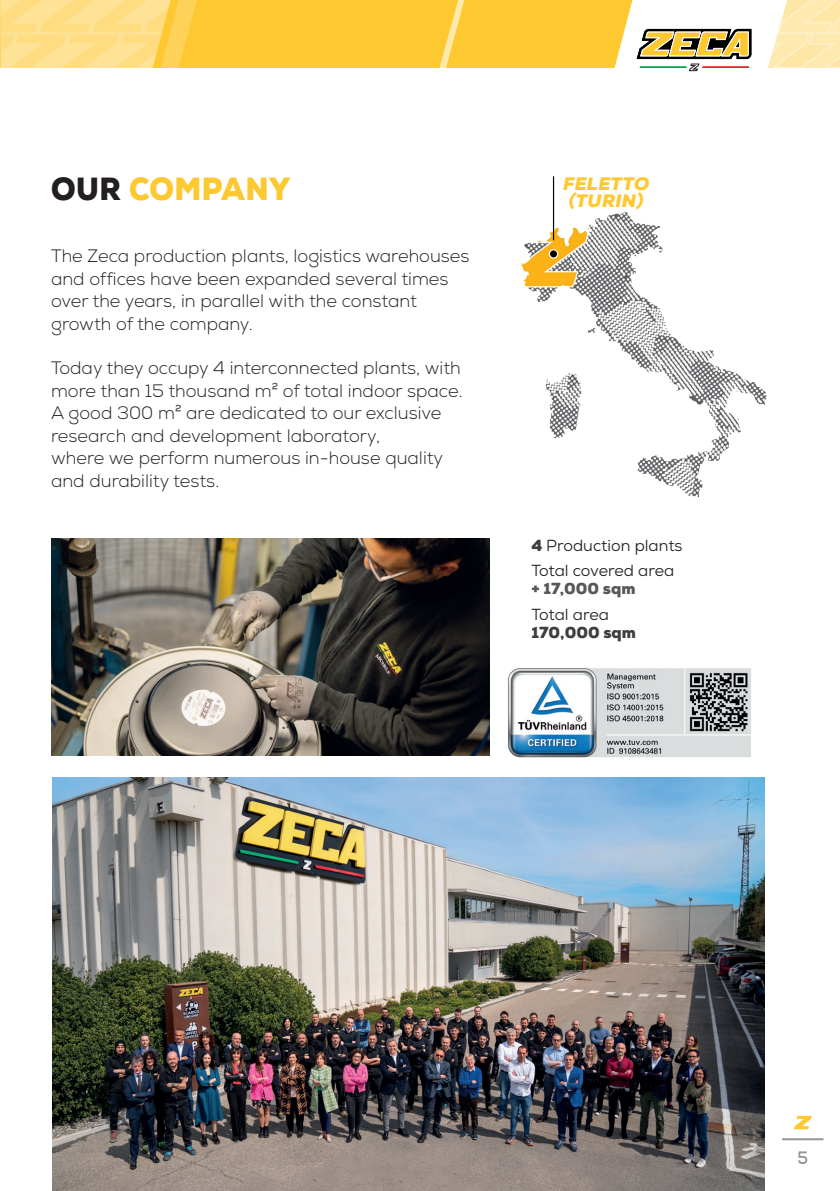
<style>
.page{position:relative;width:840px;height:1191px;background:#fff}
.page>*{position:absolute;margin:0;border:0;box-sizing:border-box;transform-origin:0 0}
.t1{font:900 32px "Nexa";letter-spacing:.015em;color:#fec830;scale:.91 1}
.t2{font:300 18px/22.4px "Nexa";color:#231f20}
.t3{font:italic 900 18px/17.4px "Nexa";letter-spacing:.015em;color:#fec830;text-align:center}
.t4{font:700 18px "Nexa";color:#939598;scale:.9 1}
.t5{font:16px "Nexa";color:#231f20}
.t6{font:900 16px/18px "Nexa";color:#3e3e3f}
.t7{font:900 16px "Nexa";color:#57585a}
.s1{color:#231f20}
.s2{font-weight:900;color:#3e3e3f}
.s3{font-weight:400;color:#231f20}
</style>
<div class="page">
<div style="left:201px;top:0;width:432px;height:68px;background:#fec830"></div>
<svg style="left:439px;top:0;width:29px;height:68px;background:#fecf4b"></svg>
<svg style="left:0;top:0;width:201px;height:68px;background:#fedb7c"></svg>
<svg style="left:768px;top:0;width:71px;height:68px;background:#feecbb"></svg>
<svg style="left:636px;top:29px;width:115px;height:42px"></svg>
<hr style="left:781px;top:1138px;width:42px;height:2px;background:#939598">
<svg style="left:794px;top:1115px;width:17px;height:14px"></svg>
<img style="left:520px;top:193px;width:247px;height:305px">
<svg style="left:549px;top:250px;width:8px;height:8px"></svg>
<div style="left:548px;top:249px;width:10px;height:10px;border:1px solid #fff;border-radius:50%"></div>
<hr style="left:552px;top:176px;width:2px;height:64px;background:#010002">
<img style="left:508px;top:668px;width:242px;height:89px">
<img style="left:51px;top:538px;width:438px;height:218px">
<img style="left:52px;top:778px;width:712px;height:413px">
<p class="t1" style="left:51px;top:169px;width:264px"><span class="s1">OUR</span> COMPANY</p>
<p class="t2" style="left:51px;top:245px;width:420px">The Zeca production plants, logistics warehouses and offices have been expanded several times over the years, in parallel with the constant growth of the company.</p>
<p class="t2" style="left:51px;top:357px;width:413px">Today they occupy 4 interconnected plants, with more than 15 thousand m² of total indoor space.<br>A good 300 m² are dedicated to our exclusive research and development laboratory,</p>
<p class="t2" style="left:51px;top:447px;width:393px">where we perform numerous in-house quality</p>
<p class="t2" style="left:51px;top:469px;width:170px">and durability tests.</p>
<p class="t3" style="left:562px;top:175px;width:88px">FELETTO (TURIN)</p>
<p class="t5" style="left:531px;top:535px;width:152px"><span class="s2">4</span> Production plants</p>
<p class="t5" style="left:531px;top:561px;width:144px">Total covered area</p>
<p class="t7" style="left:531px;top:578px;width:105px">+ 17,000 sqm</p>
<p class="t6" style="left:531px;top:606px;width:106px"><span class="s3">Total area<br></span>170,000 sqm</p>
<p class="t4" style="left:797px;top:1146px;width:13px">5</p>
</div>
